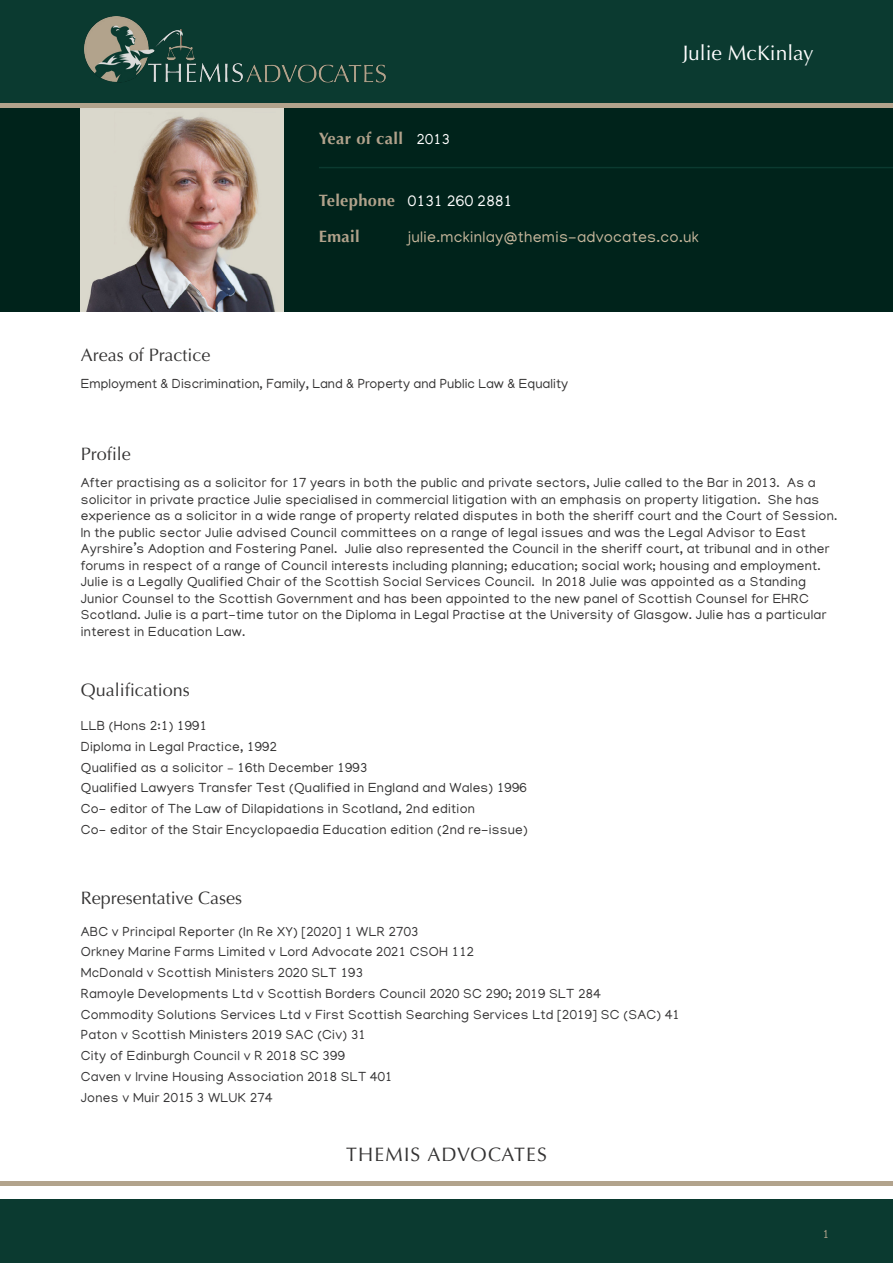
<style>
.page{position:relative;width:893px;height:1263px;background:#fff}
.page>*{position:absolute;margin:0;border:0;box-sizing:border-box;transform-origin:0 0}
.t1{font:21px "Optima";color:#fff}
.t2{font:19.5px "Optima";letter-spacing:.06em;color:#333232}
.t3{font:18px "Optima";color:#333232}
.t4{font:700 16.5px/36px "Optima";letter-spacing:.02em;color:#b1a28b}
.t5{font:15.75px "Manjari";letter-spacing:.02em;color:#c8b89d}
.t6{font:15.75px "Manjari";letter-spacing:.02em;color:#fff}
.t7{font:15px "Manjari";color:#fff}
.t8{font:13.5px/16.5px "Manjari";letter-spacing:.02em;color:#333232}
.t9{font:13.5px/20.7px "Manjari";letter-spacing:.02em;color:#343334}
.t10{font:12px "Manjari";color:#b1a28b}
</style>
<div class="page">
<div style="left:0;top:1199px;width:893px;height:64px;background:#0b3a30"></div>
<div style="left:0;top:1181px;width:893px;height:5px;background:#b2a38c"></div>
<div style="left:0;top:80px;width:893px;height:231px;background:#00231b"></div>
<img style="left:81px;top:108px;width:203px;height:203px">
<div style="left:0;top:0;width:893px;height:107px;background:#0b3a30"></div>
<img style="left:85px;top:17px;width:301px;height:66px">
<div style="left:0;top:103px;width:893px;height:5px;background:#b2a38c"></div>
<hr style="left:319px;top:167px;width:574px;height:1px;background:#0b3a30">
<p class="t4" style="left:319px;top:121px;width:86px">Year of call</p>
<p class="t7" style="left:417px;top:130px;width:35px">2013</p>
<h1 class="t1" style="left:683px;top:41px;width:132px">Julie McKinlay</h1>
<p class="t4" style="left:319px;top:183px;width:78px">Telephone<br>Email</p>
<p class="t6" style="left:408px;top:191px;width:106px">0131 260 2881</p>
<p class="t5" style="left:408px;top:227px;width:292px">julie.mckinlay@themis-advocates.co.uk</p>
<h3 class="t3" style="left:81px;top:345px;width:131px">Areas of Practice</h3>
<p class="t8" style="left:81px;top:375px;width:489px">Employment &amp; Discrimination, Family, Land &amp; Property and Public Law &amp; Equality</p>
<h3 class="t3" style="left:81px;top:443px;width:52px">Profile</h3>
<p class="t8" style="left:81px;top:474px;width:758px">After practising as a solicitor for 17 years in both the public and private sectors, Julie called to the Bar in 2013. As a solicitor in private practice Julie specialised in commercial litigation with an emphasis on property litigation. She has experience as a solicitor in a wide range of property related disputes in both the sheriff court and the Court of Session.<br>In the public sector Julie advised Council committees on a range of legal issues and was the Legal Advisor to East Ayrshire’s Adoption and Fostering Panel. Julie also represented the Council in the sheriff court, at tribunal and in other forums in respect of a range of Council interests including planning; education; social work; housing and employment.<br>Julie is a Legally Qualified Chair of the Scottish Social Services Council. In 2018 Julie was appointed as a Standing Junior Counsel to the Scottish Government and has been appointed to the new panel of Scottish Counsel for EHRC Scotland. Julie is a part-time tutor on the Diploma in Legal Practise at the University of Glasgow. Julie has a particular interest in Education Law.</p>
<h3 class="t3" style="left:81px;top:679px;width:111px">Qualifications</h3>
<p class="t8" style="left:81px;top:715px;width:449px;line-height:20.7px">LLB (Hons 2:1) 1991<br>Diploma in Legal Practice, 1992<br>Qualified as a solicitor – 16th December 1993<br>Qualified Lawyers Transfer Test (Qualified in England and Wales) 1996<br>Co- editor of The Law of Dilapidations in Scotland, 2nd edition<br>Co- editor of the Stair Encyclopaedia Education edition (2nd re-issue)</p>
<h3 class="t3" style="left:81px;top:887px;width:163px">Representative Cases</h3>
<p class="t9" style="left:81px;top:921px;width:601px">ABC v Principal Reporter (In Re XY) [2020] 1 WLR 2703<br>Orkney Marine Farms Limited v Lord Advocate 2021 CSOH 112<br>McDonald v Scottish Ministers 2020 SLT 193<br>Ramoyle Developments Ltd v Scottish Borders Council 2020 SC 290; 2019 SLT 284<br>Commodity Solutions Services Ltd v First Scottish Searching Services Ltd [2019] SC (SAC) 41<br>Paton v Scottish Ministers 2019 SAC (Civ) 31<br>City of Edinburgh Council v R 2018 SC 399<br>Caven v Irvine Housing Association 2018 SLT 401<br>Jones v Muir 2015 3 WLUK 274</p>
<h2 class="t2" style="left:346px;top:1142px;width:202px">THEMIS ADVOCATES</h2>
<p class="t10" style="left:823px;top:1226px;width:8px">1</p>
</div>
